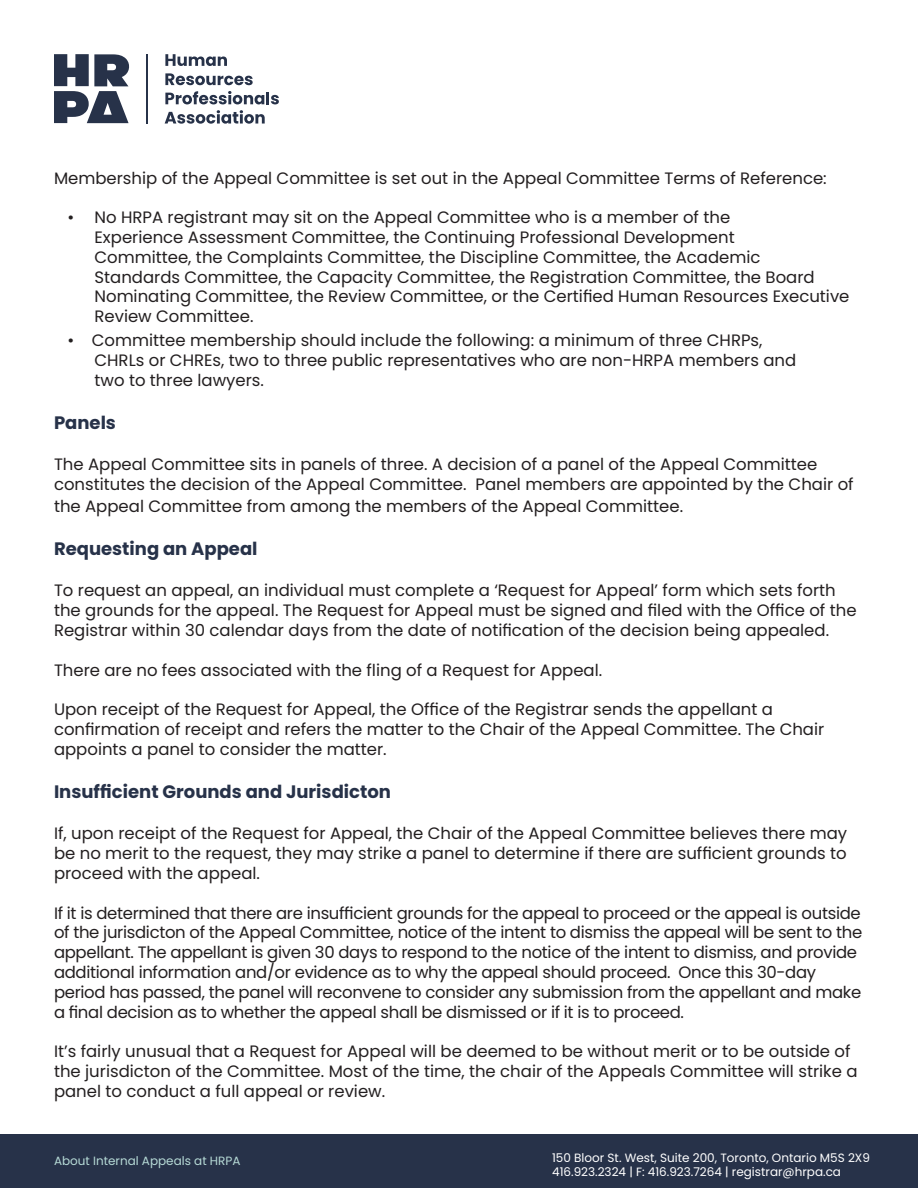
<style>
.page{position:relative;width:918px;height:1188px;background:#fff}
.page>*{position:absolute;margin:0;border:0;box-sizing:border-box;transform-origin:0 0}
.t1{font:700 18px "Poppins";color:#273249}
.t2{font:16.5px/19.8px "Poppins";color:#231f20}
.t3{font:16.5px/19.8px "Poppins";letter-spacing:-.02em;color:#231f20}
.t4{font:12px/14.4px "Poppins";color:#fff}
.t5{font:12px "Poppins";color:#b6dad6}
</style>
<div class="page">
<svg style="left:54px;top:54px;width:76px;height:69px"></svg>
<svg style="left:165px;top:54px;width:62px;height:12px"></svg>
<svg style="left:165px;top:73px;width:88px;height:12px"></svg>
<svg style="left:165px;top:91px;width:114px;height:13px"></svg>
<svg style="left:165px;top:110px;width:100px;height:14px"></svg>
<hr style="left:146px;top:54px;width:1px;height:70px;background:#273249">
<div style="left:0;top:1134px;width:918px;height:54px;background:#273249"></div>
<p class="t2" style="left:54px;top:168px;width:774px">Membership of the Appeal Committee is set out in the Appeal Committee Terms of Reference:</p>
<p class="t2" style="left:95px;top:208px;width:756px;text-indent:-27px">• No HRPA registrant may sit on the Appeal Committee who is a member of the<br>Experience Assessment Committee, the Continuing Professional Development<br>Committee, the Complaints Committee, the Discipline Committee, the Academic Standards Committee, the Capacity Committee, the Registration Committee, the Board Nominating Committee, the Review Committee, or the Certified Human Resources Executive Review Committee.</p>
<p class="t2" style="left:95px;top:331px;width:703px;text-indent:-27px">• Committee membership should include the following: a minimum of three CHRPs,<br>CHRLs or CHREs, two to three public representatives who are non-HRPA members and two to three lawyers.</p>
<p class="t1" style="left:54px;top:412px;width:64px">Panels</p>
<p class="t2" style="left:54px;top:455px;width:801px">The Appeal Committee sits in panels of three. A decision of a panel of the Appeal Committee constitutes the decision of the Appeal Committee. Panel members are appointed by the Chair of</p>
<p class="t2" style="left:54px;top:496px;width:631px">the Appeal Committee from among the members of the Appeal Committee.</p>
<p class="t1" style="left:54px;top:538px;width:205px">Requesting an Appeal</p>
<p class="t2" style="left:54px;top:581px;width:804px">To request an appeal, an individual must complete a ‘Request for Appeal’ form which sets forth the grounds for the appeal. The Request for Appeal must be signed and filed with the Office of the<br>Registrar within 30 calendar days from the date of notification of the decision being appealed.</p>
<p class="t2" style="left:54px;top:660px;width:550px">There are no fees associated with the fling of a Request for Appeal.</p>
<p class="t2" style="left:54px;top:700px;width:772px">Upon receipt of the Request for Appeal, the Office of the Registrar sends the appellant a confirmation of receipt and refers the matter to the Chair of the Appeal Committee. The Chair appoints a panel to consider the matter.</p>
<p class="t1" style="left:54px;top:781px;width:339px">Insufficient Grounds and Jurisdicton</p>
<p class="t2" style="left:54px;top:824px;width:795px;text-align:justify">If, upon receipt of the Request for Appeal, the Chair of the Appeal Committee believes there may be no merit to the request, they may strike a panel to determine if there are sufficient grounds to proceed with the appeal.</p>
<p class="t3" style="left:54px;top:903px;width:810px">If it is determined that there are insufficient grounds for the appeal to proceed or the appeal is outside of the jurisdicton of the Appeal Committee, notice of the intent to dismiss the appeal will be sent to the appellant. The appellant is given 30 days to respond to the notice of the intent to dismiss, and provide additional information and/or evidence as to why the appeal should proceed. Once this 30-day period has passed, the panel will reconvene to consider any submission from the appellant and make a final decision as to whether the appeal shall be dismissed or if it is to proceed.</p>
<p class="t2" style="left:54px;top:1042px;width:805px">It’s fairly unusual that a Request for Appeal will be deemed to be without merit or to be outside of the jurisdicton of the Committee. Most of the time, the chair of the Appeals Committee will strike a panel to conduct a full appeal or review.</p>
<p class="t5" style="left:54px;top:1154px;width:188px">About Internal Appeals at HRPA</p>
<p class="t4" style="left:552px;top:1150px;width:319px">150 Bloor St. West, Suite 200, Toronto, Ontario M5S 2X9<br>416.923.2324 | F: 416.923.7264 | registrar@hrpa.ca</p>
</div>
